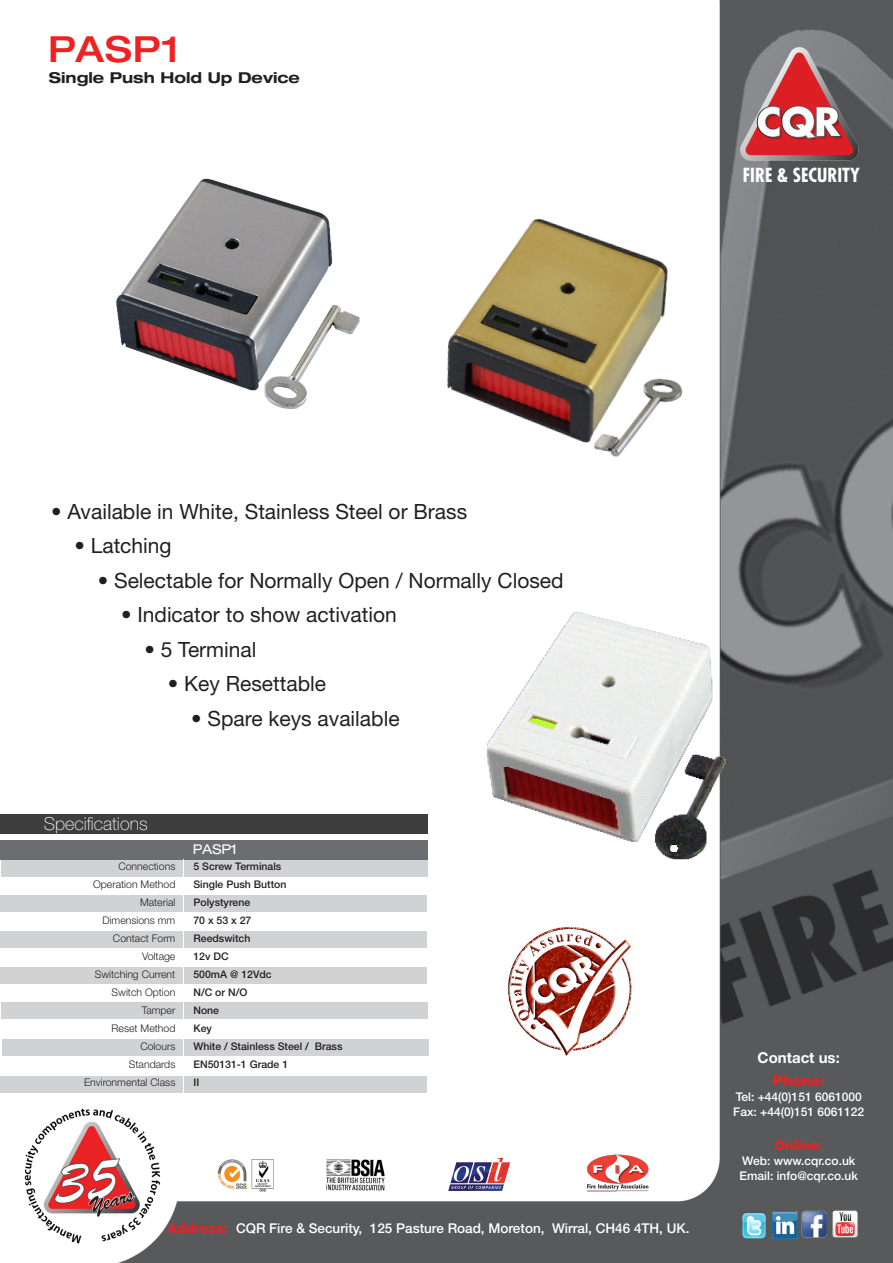
<style>
.page{position:relative;width:893px;height:1263px;background:#fff}
.page>*{position:absolute;margin:0;border:0;box-sizing:border-box;transform-origin:0 0}
.t1{font:500 expanded 36px "Helvetica Neue";letter-spacing:.025em;color:#ee2123}
.t2{font:21px "Helvetica Neue";color:#231f20}
.t3{font:700 condensed 18.9px "Futura Std";color:#fff}
.t4{font:100 18px "Helvetica Neue";color:#fff}
.t5{font:700 expanded 15px "Helvetica Neue";color:#231f20}
.t6{font:700 15px "Helvetica Neue";color:#fff}
.t7{font:800 15px "Helvetica Neue";color:#ee2123}
.t8{font:500 13.5px "Helvetica Neue";color:#fff}
.t9{font:800 13.5px "Helvetica Neue";color:#ee2123}
.t10{font:expanded 13.5px "Helvetica Neue";color:#fff}
.t11{font:500 12px "Helvetica Neue";color:#fff}
.t12{font:300 10.5px "Helvetica Neue";color:#231f20}
.t13{font:500 10.5px "Helvetica Neue";color:#231f20}
.s1{font-weight:800;color:#ee2123}
</style>
<div class="page">
<img style="left:2px;top:0;width:891px;height:1263px">
<img style="left:729px;top:39px;width:136px;height:129px">
<img style="left:741px;top:1212px;width:25px;height:27px">
<img style="left:772px;top:1212px;width:25px;height:26px">
<img style="left:801px;top:1211px;width:26px;height:26px">
<img style="left:832px;top:1211px;width:25px;height:26px">
<img style="left:447px;top:1156px;width:63px;height:35px">
<img style="left:216px;top:1159px;width:58px;height:33px">
<img style="left:327px;top:1159px;width:58px;height:32px">
<img style="left:586px;top:1152px;width:63px;height:39px">
<svg style="left:48px;top:33px;width:129px;height:32px"></svg>
<img style="left:501px;top:918px;width:140px;height:140px">
<div style="left:2px;top:1039px;width:426px;height:17px;background:#d1d2d4"></div>
<div style="left:1px;top:1002px;width:427px;height:17px;background:#d1d2d4"></div>
<div style="left:0;top:967px;width:426px;height:17px;background:#d1d2d4"></div>
<div style="left:1px;top:860px;width:426px;height:17px;background:#d1d2d4"></div>
<div style="left:0;top:931px;width:426px;height:17px;background:#d1d2d4"></div>
<div style="left:0;top:894px;width:427px;height:17px;background:#d1d2d4"></div>
<img style="left:370px;top:153px;width:381px;height:342px">
<img style="left:70px;top:136px;width:348px;height:299px">
<img style="left:461px;top:595px;width:347px;height:302px">
<div style="left:0;top:1076px;width:426px;height:17px;background:#d1d2d4"></div>
<div style="left:0;top:840px;width:428px;height:19px;background:#6c6d70"></div>
<div style="left:0;top:814px;width:428px;height:19px;background:#3e3e3f"></div>
<hr style="left:184px;top:859px;width:1px;height:236px;background:#fff">
<p class="t1" style="left:48px;top:27px;width:133px">PASP1</p>
<p class="t5" style="left:49px;top:68px;width:253px">Single Push Hold Up Device</p>
<p class="t3" style="left:743px;top:163px;width:119px">FIRE &amp; SECURITY</p>
<p class="t2" style="left:51px;top:499px;width:418px">• Available in White, Stainless Steel or Brass</p>
<p class="t2" style="left:74px;top:533px;width:99px">• Latching</p>
<p class="t2" style="left:98px;top:568px;width:467px">• Selectable for Normally Open / Normally Closed</p>
<p class="t2" style="left:121px;top:602px;width:277px">• Indicator to show activation</p>
<p class="t2" style="left:144px;top:637px;width:114px">• 5 Terminal</p>
<p class="t2" style="left:168px;top:671px;width:160px">• Key Resettable</p>
<p class="t2" style="left:191px;top:706px;width:210px">• Spare keys available</p>
<p class="t4" style="left:44px;top:813px;width:105px">Specifications</p>
<p class="t12" style="left:118px;top:860px;width:58px">Connections</p>
<p class="t12" style="left:93px;top:878px;width:84px">Operation Method</p>
<p class="t12" style="left:140px;top:896px;width:37px">Material</p>
<p class="t12" style="left:102px;top:914px;width:74px">Dimensions mm</p>
<p class="t12" style="left:113px;top:932px;width:64px">Contact Form</p>
<p class="t12" style="left:142px;top:950px;width:35px">Voltage</p>
<p class="t12" style="left:95px;top:968px;width:82px">Switching Current</p>
<p class="t12" style="left:112px;top:986px;width:65px">Switch Option</p>
<p class="t12" style="left:142px;top:1004px;width:35px">Tamper</p>
<p class="t12" style="left:112px;top:1022px;width:65px">Reset Method</p>
<p class="t12" style="left:140px;top:1040px;width:37px">Colours</p>
<p class="t12" style="left:129px;top:1058px;width:48px">Standards</p>
<p class="t12" style="left:84px;top:1076px;width:93px">Environmental Class</p>
<p class="t10" style="left:193px;top:841px;width:46px">PASP1</p>
<p class="t13" style="left:193px;top:860px;width:89px">5 Screw Terminals</p>
<p class="t13" style="left:193px;top:878px;width:94px">Single Push Button</p>
<p class="t13" style="left:193px;top:896px;width:58px">Polystyrene</p>
<p class="t13" style="left:193px;top:914px;width:59px">70 x 53 x 27</p>
<p class="t13" style="left:193px;top:932px;width:58px">Reedswitch</p>
<p class="t13" style="left:193px;top:950px;width:37px">12v DC</p>
<p class="t13" style="left:193px;top:968px;width:80px">500mA @ 12Vdc</p>
<p class="t13" style="left:193px;top:986px;width:55px">N/C or N/O</p>
<p class="t13" style="left:193px;top:1004px;width:27px">None</p>
<p class="t13" style="left:193px;top:1022px;width:20px">Key</p>
<p class="t13" style="left:193px;top:1040px;width:151px">White / Stainless Steel / Brass</p>
<p class="t13" style="left:193px;top:1058px;width:96px">EN50131-1 Grade 1</p>
<p class="t13" style="left:193px;top:1076px;width:7px">II</p>
<p class="t8" style="left:168px;top:1220px;width:523px"><span class="s1">Address:</span> CQR Fire &amp; Security, 125 Pasture Road, Moreton, Wirral, CH46 4TH, UK.</p>
<p class="t6" style="left:758px;top:1048px;width:84px">Contact us:</p>
<p class="t7" style="left:773px;top:1072px;width:54px">Phone:</p>
<p class="t11" style="left:736px;top:1090px;width:127px">Tel: +44(0)151 6061000</p>
<p class="t11" style="left:733px;top:1105px;width:132px">Fax: +44(0)151 6061122</p>
<p class="t9" style="left:775px;top:1137px;width:50px">Online:</p>
<p class="t11" style="left:742px;top:1153px;width:115px">Web: www.cqr.co.uk</p>
<p class="t11" style="left:740px;top:1168px;width:120px">Email: info@cqr.co.uk</p>
</div>
